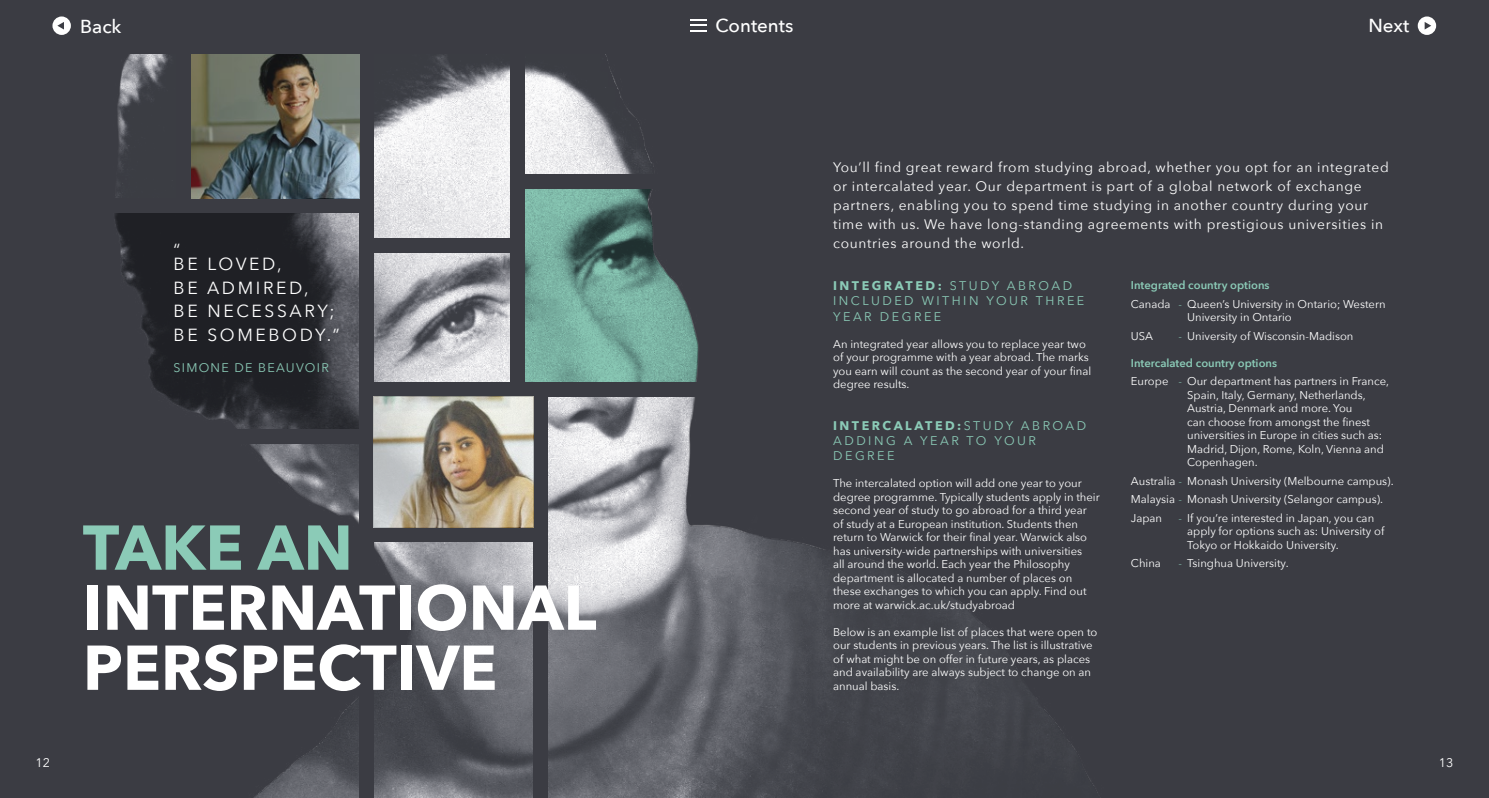
<style>
.page{position:relative;width:1489px;height:798px;background:#fff}
.page>*{position:absolute;margin:0;border:0;box-sizing:border-box;transform-origin:0 0}
.t1{font:700 62.5px/60px "Avenir Next";color:#fff}
.t2{font:700 62.5px "Avenir Next";color:#8bcbb7}
.t3{font:500 18.75px "Avenir Next";color:#fff}
.t4{font:17.5px/23.8px "Avenir Next";letter-spacing:.15em;color:#fff}
.t5{font:13.75px/18.8px "Avenir Next";letter-spacing:.05em;color:#fff}
.t6{font:12.5px/15px "Avenir Next";letter-spacing:.2em;color:#8bcbb7}
.t7{font:12.5px "Avenir Next";letter-spacing:.1em;color:#8bcbb7}
.t8{font:12.5px "Avenir Next";color:#fff}
.t9{font:11.25px/13.5px "Avenir Next";color:#fff}
.s1{font-weight:700}
.s2{font-weight:600;color:#8bcbb7}
.s3{color:#8bcbb7}
</style>
<div class="page">
<div style="left:0;top:43px;width:1488px;height:754px;background:#3b3c43"></div>
<img style="left:116px;top:54px;width:982px;height:743px">
<img style="left:115px;top:212px;width:244px;height:226px">
<svg style="left:524px;top:180px;width:174px;height:202px"></svg>
<div style="left:359px;top:34px;width:14px;height:763px;background:#3b3c43"></div>
<div style="left:209px;top:429px;width:150px;height:14px;background:#3b3c43"></div>
<div style="left:80px;top:198px;width:292px;height:14px;background:#3b3c43"></div>
<div style="left:361px;top:382px;width:341px;height:14px;background:#3b3c43"></div>
<div style="left:359px;top:238px;width:158px;height:14px;background:#3b3c43"></div>
<div style="left:517px;top:174px;width:161px;height:14px;background:#3b3c43"></div>
<div style="left:510px;top:33px;width:14px;height:358px;background:#3b3c43"></div>
<div style="left:533px;top:391px;width:14px;height:406px;background:#3b3c43"></div>
<div style="left:361px;top:527px;width:182px;height:14px;background:#3b3c43"></div>
<img style="left:373px;top:396px;width:160px;height:131px">
<img style="left:191px;top:54px;width:168px;height:144px">
<div style="left:176px;top:43px;width:15px;height:169px;background:#3b3c43"></div>
<div style="left:0;top:0;width:1488px;height:53px;background:#3b3c43"></div>
<svg style="left:1417px;top:16px;width:18px;height:19px"></svg>
<svg style="left:52px;top:16px;width:19px;height:19px"></svg>
<svg style="left:690px;top:19px;width:16px;height:12px"></svg>
<h2 class="t3" style="left:80px;top:10px;width:43px">Back</h2>
<h2 class="t3" style="left:715px;top:10px;width:79px">Contents</h2>
<h2 class="t3" style="left:1368px;top:10px;width:42px">Next</h2>
<h3 class="t4" style="left:174px;top:242px;width:110px;line-height:13.8px">“<br>BE LOVED,</h3>
<h3 class="t4" style="left:174px;top:275px;width:167px">BE ADMIRED,<br>BE NECESSARY;<br>BE SOMEBODY.”</h3>
<p class="t7" style="left:174px;top:356px;width:157px">SIMONE DE BEAUVOIR</p>
<h1 class="t2" style="left:83px;top:493px;width:271px">TAKE AN</h1>
<h1 class="t1" style="left:83px;top:576px;width:515px">INTERNATIONAL<br>PERSPECTIVE</h1>
<p class="t5" style="left:833px;top:158px;width:557px">You’ll find great reward from studying abroad, whether you opt for an integrated or intercalated year. Our department is part of a global network of exchange partners, enabling you to spend time studying in another country during your time with us. We have long-standing agreements with prestigious universities in countries around the world.</p>
<p class="t6" style="left:833px;top:278px;width:253px"><span class="s1">INTEGRATED:</span> STUDY ABROAD<br>INCLUDED WITHIN YOUR THREE<br>YEAR DEGREE</p>
<p class="t9" style="left:833px;top:336px;width:260px">An integrated year allows you to replace year two of your programme with a year abroad. The marks you earn will count as the second year of your final degree results.</p>
<p class="t6" style="left:833px;top:417px;width:255px"><span class="s1">INTERCALATED:</span>STUDY ABROAD<br>ADDING A YEAR TO YOUR<br>DEGREE</p>
<p class="t9" style="left:833px;top:476px;width:268px">The intercalated option will add one year to your degree programme. Typically students apply in their second year of study to go abroad for a third year<br>of study at a European institution. Students then return to Warwick for their final year. Warwick also has university-wide partnerships with universities<br>all around the world. Each year the Philosophy department is allocated a number of places on these exchanges to which you can apply. Find out more at warwick.ac.uk/studyabroad</p>
<p class="t9" style="left:833px;top:624px;width:266px">Below is an example list of places that were open to our students in previous years. The list is illustrative of what might be on offer in future years, as places and availability are always subject to change on an annual basis.</p>
<p class="t9" style="left:1130px;top:275px;width:256px;line-height:18.5px"><span class="s2">Integrated country options<br></span>Canada <span class="s3">-</span> Queen’s University in Ontario; Western</p>
<p class="t9" style="left:1187px;top:310px;width:106px">University in Ontario</p>
<p class="t9" style="left:1130px;top:328px;width:24px">USA</p>
<p class="t9" style="left:1178px;top:328px;width:176px"><span class="s3">-</span> University of Wisconsin-Madison</p>
<p class="t9" style="left:1130px;top:353px;width:260px;line-height:18.5px"><span class="s2">Intercalated country options<br></span>Europe <span class="s3">-</span> Our department has partners in France,</p>
<p class="t9" style="left:1187px;top:387px;width:198px">Spain, Italy, Germany, Netherlands,<br>Austria, Denmark and more. You<br>can choose from amongst the finest universities in Europe in cities such as:<br>Madrid, Dijon, Rome, Koln, Vienna and<br>Copenhagen.</p>
<p class="t9" style="left:1130px;top:471px;width:264px;line-height:18.5px">Australia <span class="s3">-</span> Monash University (Melbourne campus).<br>Malaysia <span class="s3">-</span> Monash University (Selangor campus).<br>Japan</p>
<p class="t9" style="left:1187px;top:510px;width:198px;text-indent:-9px"><span class="s3">-</span> If you’re interested in Japan, you can apply for options such as: University of<br>Tokyo or Hokkaido University.</p>
<p class="t9" style="left:1130px;top:556px;width:32px">China</p>
<p class="t9" style="left:1178px;top:556px;width:112px"><span class="s3">-</span> Tsinghua University.</p>
<p class="t8" style="left:36px;top:751px;width:16px">12</p>
<p class="t8" style="left:1438px;top:751px;width:16px">13</p>
</div>
